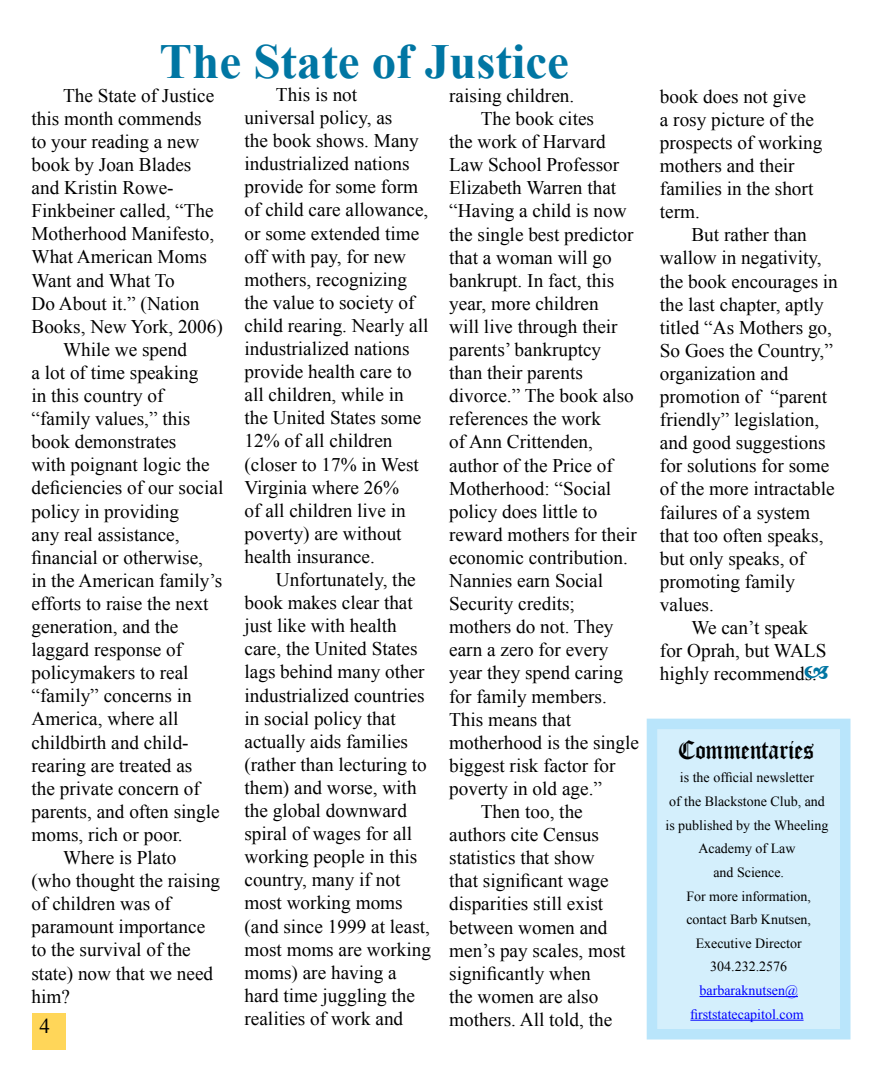
<style>
.page{position:relative;width:882px;height:1071px;background:#fff}
.page>*{position:absolute;margin:0;border:0;box-sizing:border-box;transform-origin:0 0}
.t1{font:700 49px "Times New Roman";color:#0076a3}
.t2{font:24.5px "Old English";color:#000}
.t3{font:21px "Times New Roman";color:#000}
.t4{font:19.25px/23.1px "Times New Roman";color:#000}
.t5{font:14px/23.6px "Times New Roman";color:#000;text-align:center}
.t6{font:14px/23.6px "Times New Roman";color:#00f;text-align:center}
</style>
<div class="page">
<div style="left:32px;top:1013px;width:34px;height:37px;background:#ffd659"></div>
<div style="left:647px;top:719px;width:203px;height:321px;background:#d4effc;border:10px solid #b9e5fb"></div>
<hr style="left:700px;top:996px;width:98px;height:1px;background:#00f">
<hr style="left:690px;top:1020px;width:114px;height:1px;background:#00f">
<h1 class="t1" style="left:159px;top:28px;width:411px">The State of Justice</h1>
<p class="t4" style="left:63px;top:83px;width:153px">The State of Justice</p>
<p class="t4" style="left:32px;top:107px;width:172px">this month commends</p>
<p class="t4" style="left:32px;top:130px;width:169px">to your reading a new</p>
<p class="t4" style="left:32px;top:153px;width:161px">book by Joan Blades</p>
<p class="t4" style="left:32px;top:176px;width:144px">and Kristin Rowe-</p>
<p class="t4" style="left:32px;top:199px;width:184px">Finkbeiner called, “The</p>
<p class="t4" style="left:32px;top:222px;width:184px">Motherhood Manifesto,</p>
<p class="t4" style="left:32px;top:245px;width:177px">What American Moms</p>
<p class="t4" style="left:32px;top:268px;width:145px">Want and What To</p>
<p class="t4" style="left:32px;top:291px;width:169px">Do About it.” (Nation</p>
<p class="t4" style="left:32px;top:314px;width:193px">Books, New York, 2006)</p>
<p class="t4" style="left:63px;top:338px;width:126px">While we spend</p>
<p class="t4" style="left:32px;top:361px;width:168px">a lot of time speaking</p>
<p class="t4" style="left:32px;top:384px;width:134px">in this country of</p>
<p class="t4" style="left:32px;top:407px;width:160px">“family values,” this</p>
<p class="t4" style="left:32px;top:430px;width:146px">book demonstrates</p>
<p class="t4" style="left:32px;top:453px;width:180px">with poignant logic the</p>
<p class="t4" style="left:32px;top:476px;width:193px">deficiencies of our social</p>
<p class="t4" style="left:32px;top:499px;width:149px">policy in providing</p>
<p class="t4" style="left:32px;top:522px;width:150px">any real assistance,</p>
<p class="t4" style="left:32px;top:545px;width:173px">financial or otherwise,</p>
<p class="t4" style="left:32px;top:569px;width:192px">in the American family’s</p>
<p class="t4" style="left:32px;top:592px;width:179px">efforts to raise the next</p>
<p class="t4" style="left:32px;top:615px;width:149px">generation, and the</p>
<p class="t4" style="left:32px;top:638px;width:152px">laggard response of</p>
<p class="t4" style="left:32px;top:661px;width:159px">policymakers to real</p>
<p class="t4" style="left:32px;top:684px;width:162px">“family” concerns in</p>
<p class="t4" style="left:32px;top:707px;width:148px">America, where all</p>
<p class="t4" style="left:32px;top:730px;width:159px">childbirth and child-</p>
<p class="t4" style="left:32px;top:753px;width:162px">rearing are treated as</p>
<p class="t4" style="left:32px;top:776px;width:170px">the private concern of</p>
<p class="t4" style="left:32px;top:800px;width:190px">parents, and often single</p>
<p class="t4" style="left:32px;top:823px;width:153px">moms, rich or poor.</p>
<p class="t4" style="left:63px;top:846px;width:115px">Where is Plato</p>
<p class="t4" style="left:32px;top:869px;width:190px">(who thought the raising</p>
<p class="t4" style="left:32px;top:892px;width:141px">of children was of</p>
<p class="t4" style="left:32px;top:915px;width:175px">paramount importance</p>
<p class="t4" style="left:32px;top:938px;width:161px">to the survival of the</p>
<p class="t4" style="left:32px;top:961px;width:183px">state) now that we need</p>
<p class="t4" style="left:32px;top:984px;width:40px">him?</p>
<p class="t4" style="left:244px;top:83px;width:185px;text-indent:31px">This is not universal policy, as<br>the book shows. Many industrialized nations provide for some form of child care allowance, or some extended time off with pay, for new mothers, recognizing the value to society of child rearing. Nearly all industrialized nations provide health care to all children, while in the United States some<br>12% of all children (closer to 17% in West<br>Virginia where 26%<br>of all children live in poverty) are without health insurance.</p>
<p class="t4" style="left:244px;top:568px;width:188px;text-indent:31px">Unfortunately, the book makes clear that just like with health care, the United States lags behind many other industrialized countries in social policy that actually aids families (rather than lecturing to them) and worse, with the global downward spiral of wages for all working people in this country, many if not most working moms (and since 1999 at least, most moms are working moms) are having a hard time juggling the realities of work and</p>
<p class="t4" style="left:449px;top:84px;width:127px">raising children.</p>
<p class="t4" style="left:481px;top:107px;width:115px">The book cites</p>
<p class="t4" style="left:449px;top:130px;width:158px">the work of Harvard</p>
<p class="t4" style="left:449px;top:153px;width:172px">Law School Professor</p>
<p class="t4" style="left:449px;top:176px;width:169px">Elizabeth Warren that</p>
<p class="t4" style="left:449px;top:199px;width:179px">“Having a child is now</p>
<p class="t4" style="left:449px;top:222px;width:186px">the single best predictor</p>
<p class="t4" style="left:449px;top:245px;width:164px">that a woman will go</p>
<p class="t4" style="left:449px;top:269px;width:167px">bankrupt. In fact, this</p>
<p class="t4" style="left:449px;top:292px;width:151px">year, more children</p>
<p class="t4" style="left:449px;top:315px;width:170px">will live through their</p>
<p class="t4" style="left:449px;top:338px;width:153px">parents’ bankruptcy</p>
<p class="t4" style="left:449px;top:361px;width:135px">than their parents</p>
<p class="t4" style="left:449px;top:384px;width:186px">divorce.” The book also</p>
<p class="t4" style="left:449px;top:407px;width:153px">references the work</p>
<p class="t4" style="left:449px;top:430px;width:145px">of Ann Crittenden,</p>
<p class="t4" style="left:449px;top:453px;width:165px">author of the Price of</p>
<p class="t4" style="left:449px;top:476px;width:164px">Motherhood: “Social</p>
<p class="t4" style="left:449px;top:500px;width:150px">policy does little to</p>
<p class="t4" style="left:449px;top:523px;width:189px">reward mothers for their</p>
<p class="t4" style="left:449px;top:546px;width:180px">economic contribution.</p>
<p class="t4" style="left:449px;top:569px;width:155px">Nannies earn Social</p>
<p class="t4" style="left:449px;top:592px;width:127px">Security credits;</p>
<p class="t4" style="left:449px;top:615px;width:166px">mothers do not. They</p>
<p class="t4" style="left:449px;top:638px;width:161px">earn a zero for every</p>
<p class="t4" style="left:449px;top:661px;width:175px">year they spend caring</p>
<p class="t4" style="left:449px;top:684px;width:159px">for family members.</p>
<p class="t4" style="left:449px;top:707px;width:123px">This means that</p>
<p class="t4" style="left:449px;top:731px;width:191px">motherhood is the single</p>
<p class="t4" style="left:449px;top:754px;width:168px">biggest risk factor for</p>
<p class="t4" style="left:449px;top:777px;width:154px">poverty in old age.”</p>
<p class="t4" style="left:481px;top:800px;width:104px">Then too, the</p>
<p class="t4" style="left:449px;top:823px;width:151px">authors cite Census</p>
<p class="t4" style="left:449px;top:846px;width:147px">statistics that show</p>
<p class="t4" style="left:449px;top:869px;width:161px">that significant wage</p>
<p class="t4" style="left:449px;top:892px;width:156px">disparities still exist</p>
<p class="t4" style="left:449px;top:915px;width:160px">between women and</p>
<p class="t4" style="left:449px;top:938px;width:178px">men’s pay scales, most</p>
<p class="t4" style="left:449px;top:962px;width:143px">significantly when</p>
<p class="t4" style="left:449px;top:985px;width:151px">the women are also</p>
<p class="t4" style="left:449px;top:1008px;width:165px">mothers. All told, the</p>
<p class="t3" style="left:39px;top:1012px;width:12px">4</p>
<p class="t4" style="left:660px;top:84px;width:164px">book does not give<br>a rosy picture of the prospects of working mothers and their families in the short term.</p>
<p class="t4" style="left:691px;top:223px;width:117px">But rather than</p>
<p class="t4" style="left:660px;top:246px;width:163px">wallow in negativity,</p>
<p class="t4" style="left:660px;top:269px;width:180px">the book encourages in</p>
<p class="t4" style="left:660px;top:292px;width:165px">the last chapter, aptly</p>
<p class="t4" style="left:660px;top:315px;width:174px">titled “As Mothers go,</p>
<p class="t4" style="left:660px;top:339px;width:175px">So Goes the Country,”</p>
<p class="t4" style="left:660px;top:362px;width:130px">organization and</p>
<p class="t4" style="left:660px;top:385px;width:169px">promotion of “parent</p>
<p class="t4" style="left:660px;top:408px;width:161px">friendly” legislation,</p>
<p class="t4" style="left:660px;top:431px;width:167px">and good suggestions</p>
<p class="t4" style="left:660px;top:454px;width:171px">for solutions for some</p>
<p class="t4" style="left:660px;top:477px;width:176px">of the more intractable</p>
<p class="t4" style="left:660px;top:500px;width:152px">failures of a system</p>
<p class="t4" style="left:660px;top:523px;width:165px">that too often speaks,</p>
<p class="t4" style="left:660px;top:546px;width:147px">but only speaks, of</p>
<p class="t4" style="left:660px;top:570px;width:137px">promoting family</p>
<p class="t4" style="left:660px;top:593px;width:55px">values.</p>
<p class="t4" style="left:691px;top:616px;width:118px">We can’t speak</p>
<p class="t4" style="left:660px;top:639px;width:168px">for Oprah, but WALS</p>
<p class="t4" style="left:660px;top:662px;width:159px">highly recommends.</p>
<p class="t2" style="left:679px;top:736px;width:137px">Commentaries</p>
<p class="t5" style="left:665px;top:766px;width:165px">is the official newsletter<br>of the Blackstone Club, and is published by the Wheeling<br>Academy of Law<br>and Science.<br>For more information, contact Barb Knutsen,<br>Executive Director<br>304.232.2576</p>
<p class="t6" style="left:690px;top:978px;width:115px">barbaraknutsen@ firststatecapitol.com</p>
</div>
